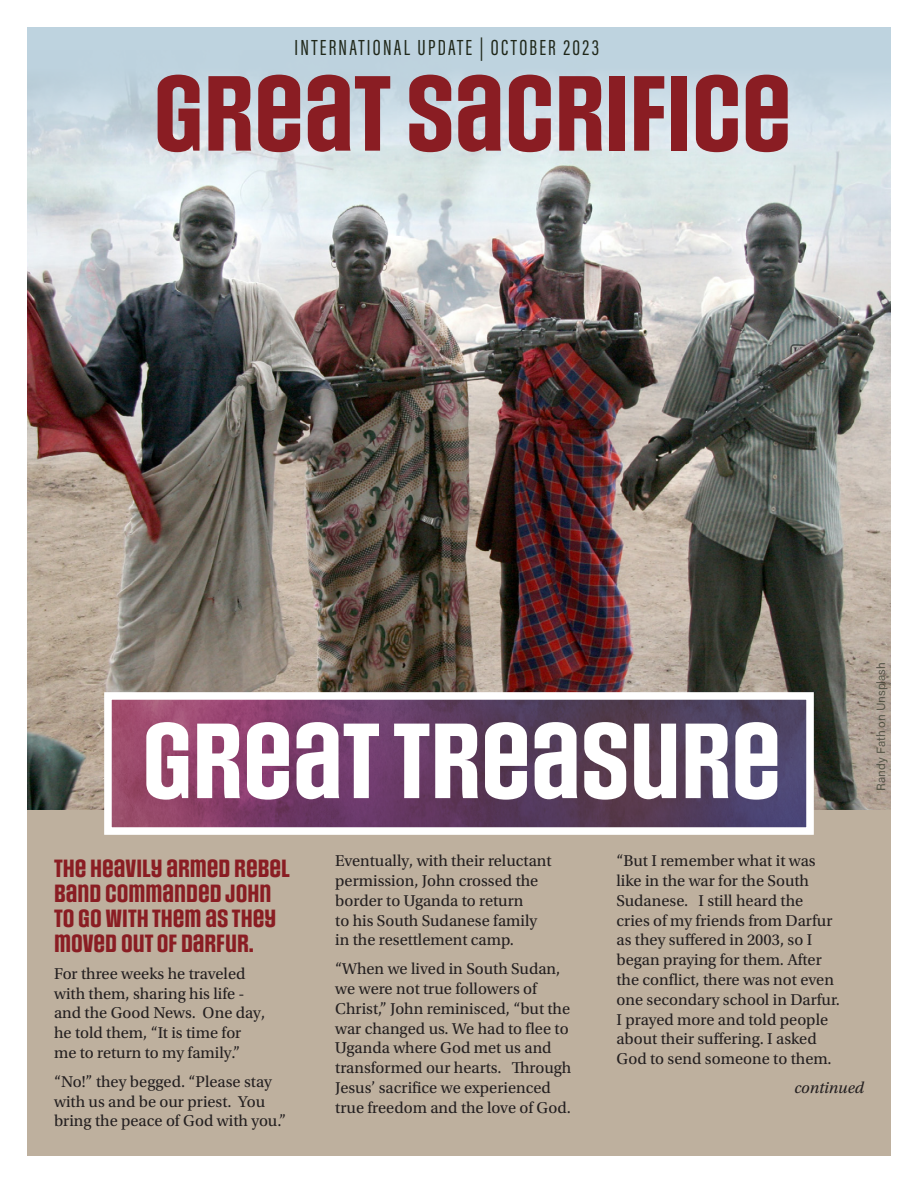
<style>
.page{position:relative;width:918px;height:1188px;background:#fff}
.page>*{position:absolute;margin:0;border:0;box-sizing:border-box;transform-origin:0 0}
.t1{font:700 90px "Social Gothic";color:#8a1d23}
.sansserifsidebar{font:700 90px "Social Gothic";color:#fff}
.t2{font:22.5px "Acumin Pro Extra Cond";letter-spacing:.1em;color:#1f2719}
.t3{font:700 21px/25.2px "Social Gothic";color:#8a1d23}
.t4{font:16.5px/19.8px "Utopia Std";color:#231f20}
.t5{font:italic 16.5px "Utopia Std";color:#231f20}
.t6{font:12px "Acumin Variable Concept";letter-spacing:-.005em;color:#1f2719}
</style>
<div class="page">
<div style="left:27px;top:27px;width:864px;height:802px;background:#bed3df"></div>
<img style="left:27px;top:83px;width:864px;height:727px">
<div style="left:27px;top:810px;width:864px;height:346px;background:#beb09e"></div>
<svg style="left:104px;top:692px;width:710px;height:143px;background:#7b5676"></svg>
<p class="t2" style="left:295px;top:34px;width:306px">INTERNATIONAL UPDATE | OCTOBER 2023</p>
<p class="t1" style="left:153px;top:56px;width:640px">GREAT SACRIFICE</p>
<p class="sansserifsidebar" style="left:142px;top:704px;width:641px">GREAT TREASURE</p>
<p class="t6" style="left:873px;top:791px;width:130px;rotate:-90deg">Randy Fath on Unsplash</p>
<p class="t3" style="left:54px;top:857px;width:237px">THE HEAVILY ARMED REBEL<br>BAND COMMANDED JOHN<br>TO GO WITH THEM AS THEY<br>MOVED OUT OF DARFUR.</p>
<p class="t4" style="left:54px;top:964px;width:213px">For three weeks he traveled with them, sharing his life - and the Good News. One day, he told them, “It is time for me to return to my family.”</p>
<p class="t4" style="left:54px;top:1072px;width:234px">“No!” they begged. “Please stay with us and be our priest. You bring the peace of God with you.”</p>
<p class="t4" style="left:335px;top:851px;width:218px">Eventually, with their reluctant permission, John crossed the border to Uganda to return<br>to his South Sudanese family in the resettlement camp.</p>
<p class="t4" style="left:335px;top:959px;width:238px">“When we lived in South Sudan, we were not true followers of<br>Christ,” John reminisced, “but the war changed us. We had to flee to<br>Uganda where God met us and transformed our hearts. Through<br>Jesus’ sacrifice we experienced true freedom and the love of God.</p>
<p class="t4" style="left:616px;top:851px;width:225px">“But I remember what it was like in the war for the South<br>Sudanese. I still heard the cries of my friends from Darfur as they suffered in 2003, so I began praying for them. After the conflict, there was not even one secondary school in Darfur.<br>I prayed more and told people about their suffering. I asked<br>God to send someone to them.</p>
<p class="t5" style="left:794px;top:1079px;width:71px">continued</p>
</div>
